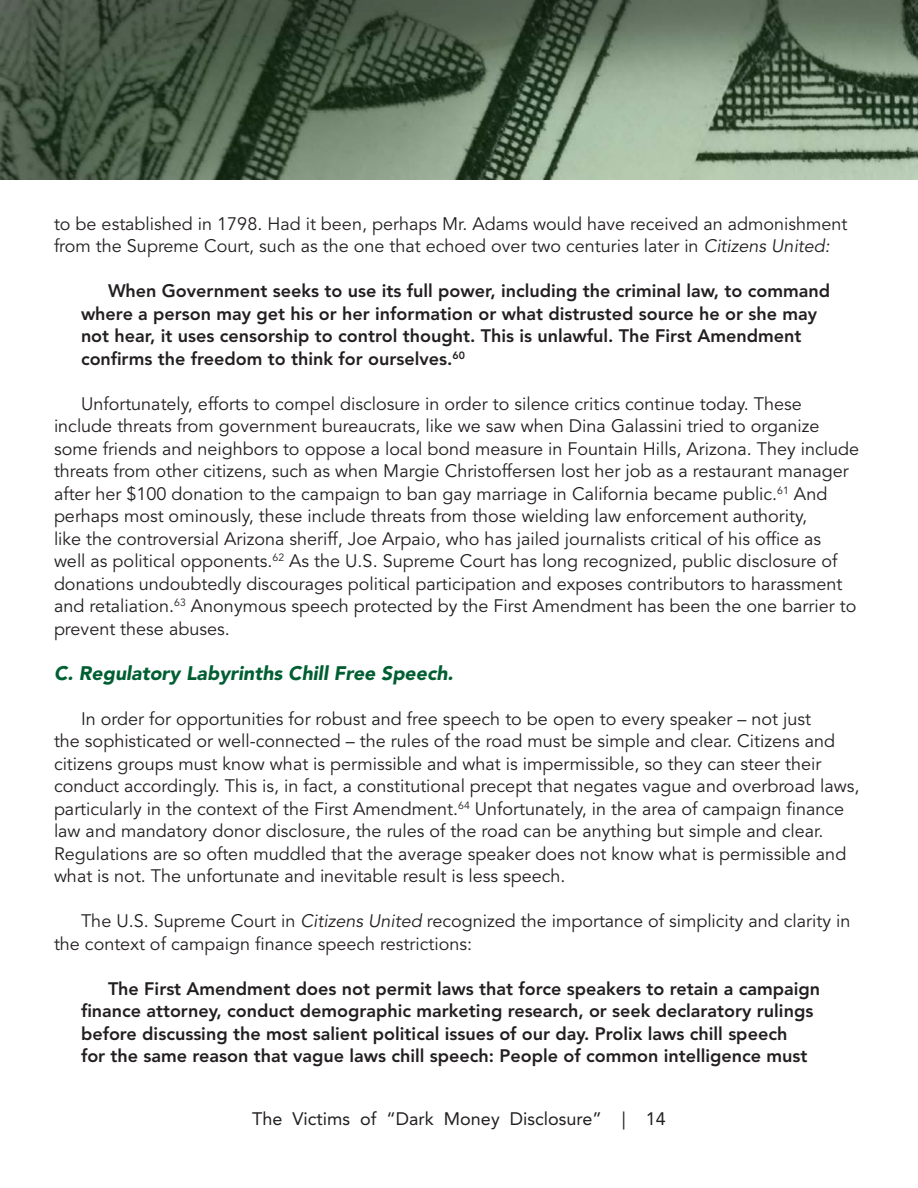
<style>
.page{position:relative;width:918px;height:1188px;background:#fff}
.page>*{position:absolute;margin:0;border:0;box-sizing:border-box;transform-origin:0 0}
.Italic_Subheads{font:italic 900 19.5px "Avenir LT Std";color:#005f32}
.Body_TExt{font:18px/22.5px "Avenir LT Std";color:#231f20}
.BOLD_BODY_TEXT{font:800 18px/22.5px "Avenir LT Std";color:#231f20}
.Page_Numbers{font:18px "Avenir LT Std";color:#231f20}
.s1{font-style:italic}
</style>
<div class="page">
<img style="left:0;top:0;width:918px;height:180px">
<p class="Body_TExt" style="left:54px;top:213px;width:795px">to be established in 1798. Had it been, perhaps Mr. Adams would have received an admonishment from the Supreme Court, such as the one that echoed over two centuries later in <span class="s1">Citizens United:</span></p>
<p class="BOLD_BODY_TEXT" style="left:81px;top:280px;width:751px;text-indent:27px">When Government seeks to use its full power, including the criminal law, to command where a person may get his or her information or what distrusted source he or she may not hear, it uses censorship to control thought. This is unlawful. The First Amendment confirms the freedom to think for ourselves.<sup>60</sup></p>
<p class="Body_TExt" style="left:54px;top:393px;width:807px;text-indent:27px">Unfortunately, efforts to compel disclosure in order to silence critics continue today. These include threats from government bureaucrats, like we saw when Dina Galassini tried to organize some friends and neighbors to oppose a local bond measure in Fountain Hills, Arizona. They include threats from other citizens, such as when Margie Christoffersen lost her job as a restaurant manager after her $100 donation to the campaign to ban gay marriage in California became public.<sup>61</sup> And perhaps most ominously, these include threats from those wielding law enforcement authority,<br>like the controversial Arizona sheriff, Joe Arpaio, who has jailed journalists critical of his office as<br>well as political opponents.<sup>62</sup> As the U.S. Supreme Court has long recognized, public disclosure of donations undoubtedly discourages political participation and exposes contributors to harassment and retaliation.<sup>63</sup> Anonymous speech protected by the First Amendment has been the one barrier to prevent these abuses.</p>
<p class="Italic_Subheads" style="left:54px;top:661px;width:401px">C. Regulatory Labyrinths Chill Free Speech.</p>
<p class="Body_TExt" style="left:54px;top:708px;width:807px;text-indent:27px">In order for opportunities for robust and free speech to be open to every speaker – not just<br>the sophisticated or well-connected – the rules of the road must be simple and clear. Citizens and citizens groups must know what is permissible and what is impermissible, so they can steer their conduct accordingly. This is, in fact, a constitutional precept that negates vague and overbroad laws, particularly in the context of the First Amendment.<sup>64</sup> Unfortunately, in the area of campaign finance law and mandatory donor disclosure, the rules of the road can be anything but simple and clear.<br>Regulations are so often muddled that the average speaker does not know what is permissible and what is not. The unfortunate and inevitable result is less speech.</p>
<p class="Body_TExt" style="left:54px;top:910px;width:798px;text-indent:27px">The U.S. Supreme Court in <span class="s1">Citizens United</span> recognized the importance of simplicity and clarity in the context of campaign finance speech restrictions:</p>
<p class="BOLD_BODY_TEXT" style="left:81px;top:977px;width:741px;text-indent:27px">The First Amendment does not permit laws that force speakers to retain a campaign finance attorney, conduct demographic marketing research, or seek declaratory rulings before discussing the most salient political issues of our day. Prolix laws chill speech<br>for the same reason that vague laws chill speech: People of common intelligence must</p>
<p class="Page_Numbers" style="left:252px;top:1108px;width:415px">The Victims of “Dark Money Disclosure” | 14</p>
</div>
